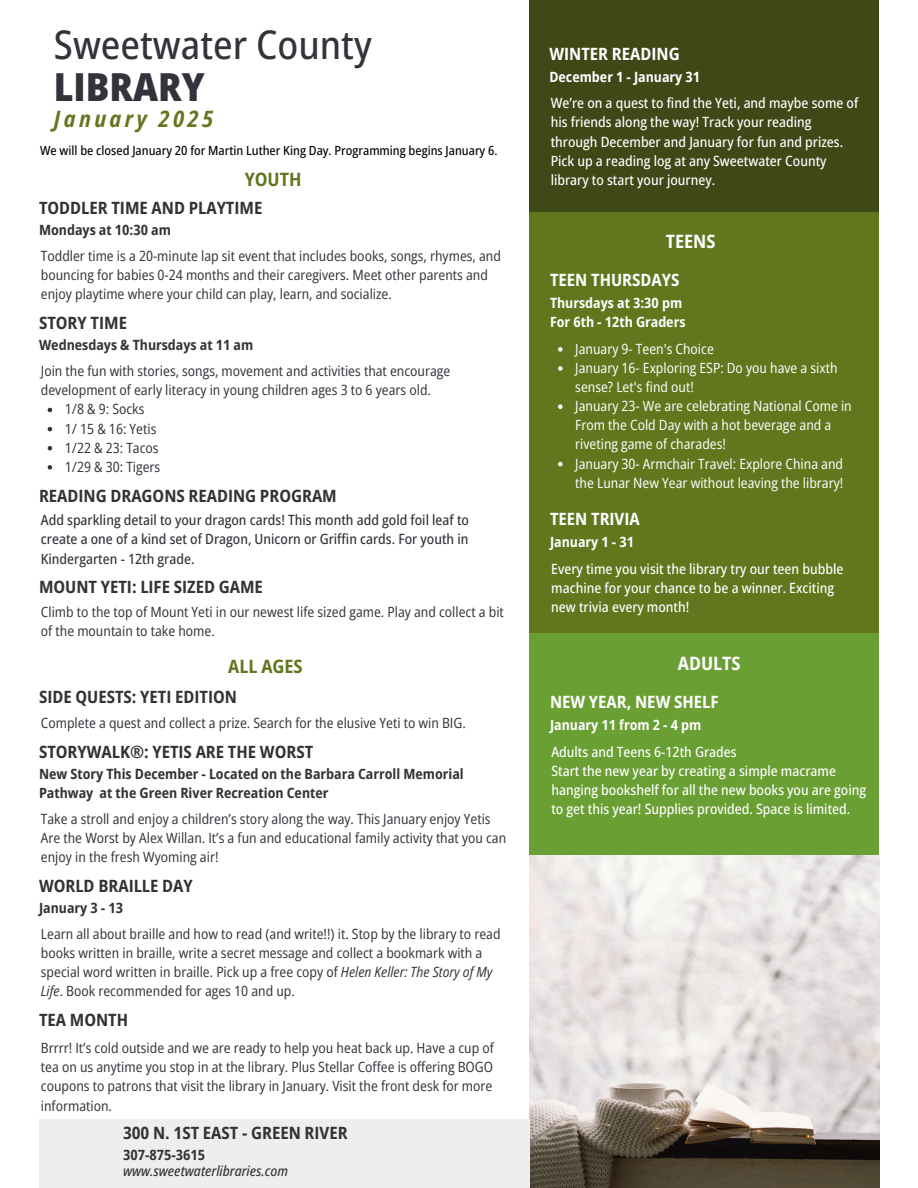
<style>
.page{position:relative;width:918px;height:1188px;background:#fff}
.page>*{position:absolute;margin:0;border:0;box-sizing:border-box;transform-origin:0 0}
.t1{font:500 semi-condensed 39.45px "Open Sans";color:#33333b}
.t2{font:800 semi-condensed 38.55px "Open Sans";color:#33333b}
.t3{font:italic 700 semi-condensed 22.5px "Open Sans";letter-spacing:.15em;color:#62761e}
.t4{font:700 semi-condensed 18.45px "Open Sans";color:#62761e}
.t5{font:700 semi-condensed 18.45px "Open Sans";color:#fff}
.t6{font:700 semi-condensed 16.95px "Open Sans";color:#333}
.t7{font:700 semi-condensed 16.95px "Open Sans";color:#fff}
.t8{font:semi-condensed 14.1px/19px "Open Sans";color:#33333b}
.t9{font:500 semi-condensed 14.1px/19.2px "Open Sans";color:#fff}
.t10{font:semi-condensed 14.1px/19.2px "Open Sans";color:#fff}
.t11{font:700 semi-condensed 14.1px/19px "Open Sans";color:#333}
.t12{font:500 semi-condensed 14.1px/19px "Open Sans";color:#33333b;text-align:justify}
.t13{font:700 semi-condensed 14.1px/19.2px "Open Sans";color:#fff}
.t14{font:italic 500 semi-condensed 14.1px "Open Sans";color:#333}
.t15{font:500 semi-condensed 12.6px "Open Sans";color:#000}
.s1{font-style:italic}
</style>
<div class="page">
<div style="left:529px;top:174px;width:350px;height:469px;background:#62761e"></div>
<div style="left:529px;top:634px;width:350px;height:235px;background:#699f33"></div>
<div style="left:529px;top:0;width:350px;height:212px;background:#3f4817"></div>
<img style="left:529px;top:855px;width:350px;height:333px">
<div style="left:39px;top:1119px;width:490px;height:69px;background:#eee"></div>
<svg style="left:48px;top:408px;width:4px;height:4px"></svg>
<svg style="left:48px;top:427px;width:4px;height:4px"></svg>
<svg style="left:48px;top:446px;width:4px;height:4px"></svg>
<svg style="left:48px;top:465px;width:4px;height:5px"></svg>
<svg style="left:558px;top:347px;width:5px;height:5px"></svg>
<svg style="left:558px;top:366px;width:5px;height:5px"></svg>
<svg style="left:558px;top:404px;width:5px;height:5px"></svg>
<svg style="left:558px;top:462px;width:5px;height:4px"></svg>
<h1 class="t1" style="left:54px;top:17px;width:319px">Sweetwater County</h1>
<h3 class="t2" style="left:54px;top:60px;width:152px">LIBRARY</h3>
<h2 class="t3" style="left:54px;top:103px;width:161px">January 2025</h2>
<h5 class="t15" style="left:40px;top:141px;width:459px">We will be closed January 20 for Martin Luther King Day. Programming begins January 6.</h5>
<h4 class="t4" style="left:245px;top:166px;width:58px">YOUTH</h4>
<h4 class="t6" style="left:39px;top:196px;width:225px">TODDLER TIME AND PLAYTIME</h4>
<h4 class="t11" style="left:39px;top:220px;width:133px">Mondays at 10:30 am</h4>
<p class="t8" style="left:41px;top:246px;width:462px">Toddler time is a 20-minute lap sit event that includes books, songs, rhymes, and bouncing for babies 0-24 months and their caregivers. Meet other parents and enjoy playtime where your child can play, learn, and socialize.</p>
<p class="t6" style="left:39px;top:311px;width:90px">STORY TIME</p>
<p class="t11" style="left:39px;top:335px;width:216px">Wednesdays &amp; Thursdays at 11 am</p>
<h5 class="t8" style="left:41px;top:361px;width:411px">Join the fun with stories, songs, movement and activities that encourage development of early literacy in young children ages 3 to 6 years old.</h5>
<h6 class="t8" style="left:65px;top:399px;width:81px">1/8 &amp; 9: Socks</h6>
<h4 class="t8" style="left:65px;top:419px;width:93px">1/ 15 &amp; 16: Yetis</h4>
<h5 class="t8" style="left:65px;top:438px;width:95px">1/22 &amp; 23: Tacos</h5>
<h6 class="t8" style="left:65px;top:457px;width:97px">1/29 &amp; 30: Tigers</h6>
<p class="t6" style="left:39px;top:484px;width:299px">READING DRAGONS READING PROGRAM</p>
<p class="t12" style="left:41px;top:510px;width:430px">Add sparkling detail to your dragon cards! This month add gold foil leaf to create a one of a kind set of Dragon, Unicorn or Griffin cards. For youth in Kindergarten - 12th grade.</p>
<h5 class="t6" style="left:39px;top:575px;width:225px">MOUNT YETI: LIFE SIZED GAME</h5>
<h4 class="t8" style="left:41px;top:602px;width:465px">Climb to the top of Mount Yeti in our newest life sized game. Play and collect a bit of the mountain to take home.</h4>
<h4 class="t4" style="left:228px;top:653px;width:76px">ALL AGES</h4>
<h4 class="t6" style="left:39px;top:685px;width:200px">SIDE QUESTS: YETI EDITION</h4>
<h6 class="t8" style="left:41px;top:713px;width:426px">Complete a quest and collect a prize. Search for the elusive Yeti to win BIG.</h6>
<h6 class="t6" style="left:39px;top:740px;width:276px">STORYWALK®: YETIS ARE THE WORST</h6>
<h4 class="t11" style="left:39px;top:764px;width:426px">New Story This December - Located on the Barbara Carroll Memorial<br>Pathway at the Green River Recreation Center</h4>
<h4 class="t8" style="left:41px;top:809px;width:467px">Take a stroll and enjoy a children’s story along the way. This January enjoy Yetis<br>Are the Worst by Alex Willan. It’s a fun and educational family activity that you can enjoy in the fresh Wyoming air!</h4>
<h6 class="t6" style="left:39px;top:874px;width:155px">WORLD BRAILLE DAY</h6>
<h4 class="t11" style="left:39px;top:898px;width:86px">January 3 - 13</h4>
<h5 class="t8" style="left:41px;top:924px;width:461px">Learn all about braille and how to read (and write!!) it. Stop by the library to read books written in braille, write a secret message and collect a bookmark with a special word written in braille. Pick up a free copy of <span class="s1">Helen Keller: The Story of My Life</span>. Book recommended for ages 10 and up.</h5>
<h6 class="t6" style="left:39px;top:1008px;width:91px">TEA MONTH</h6>
<h5 class="t8" style="left:41px;top:1038px;width:454px;text-align:justify">Brrrr! It’s cold outside and we are ready to help you heat back up. Have a cup of tea on us anytime you stop in at the library. Plus Stellar Coffee is offering BOGO coupons to patrons that visit the library in January. Visit the front desk for more information.</h5>
<h6 class="t6" style="left:123px;top:1121px;width:226px">300 N. 1ST EAST - GREEN RIVER</h6>
<h4 class="t11" style="left:123px;top:1145px;width:84px">307-875-3615</h4>
<h5 class="t14" style="left:123px;top:1161px;width:166px">www.sweetwaterlibraries.com</h5>
<h5 class="t7" style="left:549px;top:42px;width:132px">WINTER READING</h5>
<h4 class="t13" style="left:549px;top:67px;width:152px">December 1 - January 31</h4>
<h5 class="t9" style="left:551px;top:93px;width:309px">We’re on a quest to find the Yeti, and maybe some of his friends along the way! Track your reading through December and January for fun and prizes.<br>Pick up a reading log at any Sweetwater County library to start your journey.</h5>
<h4 class="t5" style="left:666px;top:228px;width:51px">TEENS</h4>
<p class="t7" style="left:550px;top:268px;width:131px">TEEN THURSDAYS</p>
<p class="t13" style="left:550px;top:293px;width:137px">Thursdays at 3:30 pm<br>For 6th - 12th Graders</p>
<h5 class="t10" style="left:575px;top:339px;width:140px">January 9- Teen's Choice</h5>
<h4 class="t10" style="left:575px;top:358px;width:264px">January 16- Exploring ESP: Do you have a sixth sense? Let's find out!</h4>
<h4 class="t10" style="left:575px;top:396px;width:278px">January 23- We are celebrating National Come in<br>From the Cold Day with a hot beverage and a riveting game of charades!</h4>
<h5 class="t10" style="left:575px;top:454px;width:270px">January 30- Armchair Travel: Explore China and the Lunar New Year without leaving the library!</h5>
<h4 class="t7" style="left:550px;top:507px;width:91px">TEEN TRIVIA</h4>
<h5 class="t13" style="left:550px;top:532px;width:86px">January 1 - 31</h5>
<h5 class="t9" style="left:551px;top:559px;width:294px">Every time you visit the library try our teen bubble machine for your chance to be a winner. Exciting new trivia every month!</h5>
<h5 class="t5" style="left:678px;top:650px;width:64px">ADULTS</h5>
<p class="t7" style="left:550px;top:690px;width:170px">NEW YEAR, NEW SHELF</p>
<h4 class="t13" style="left:550px;top:715px;width:153px">January 11 from 2 - 4 pm</h4>
<p class="t9" style="left:551px;top:742px;width:316px">Adults and Teens 6-12th Grades<br>Start the new year by creating a simple macrame hanging bookshelf for all the new books you are going to get this year! Supplies provided. Space is limited.</p>
</div>
